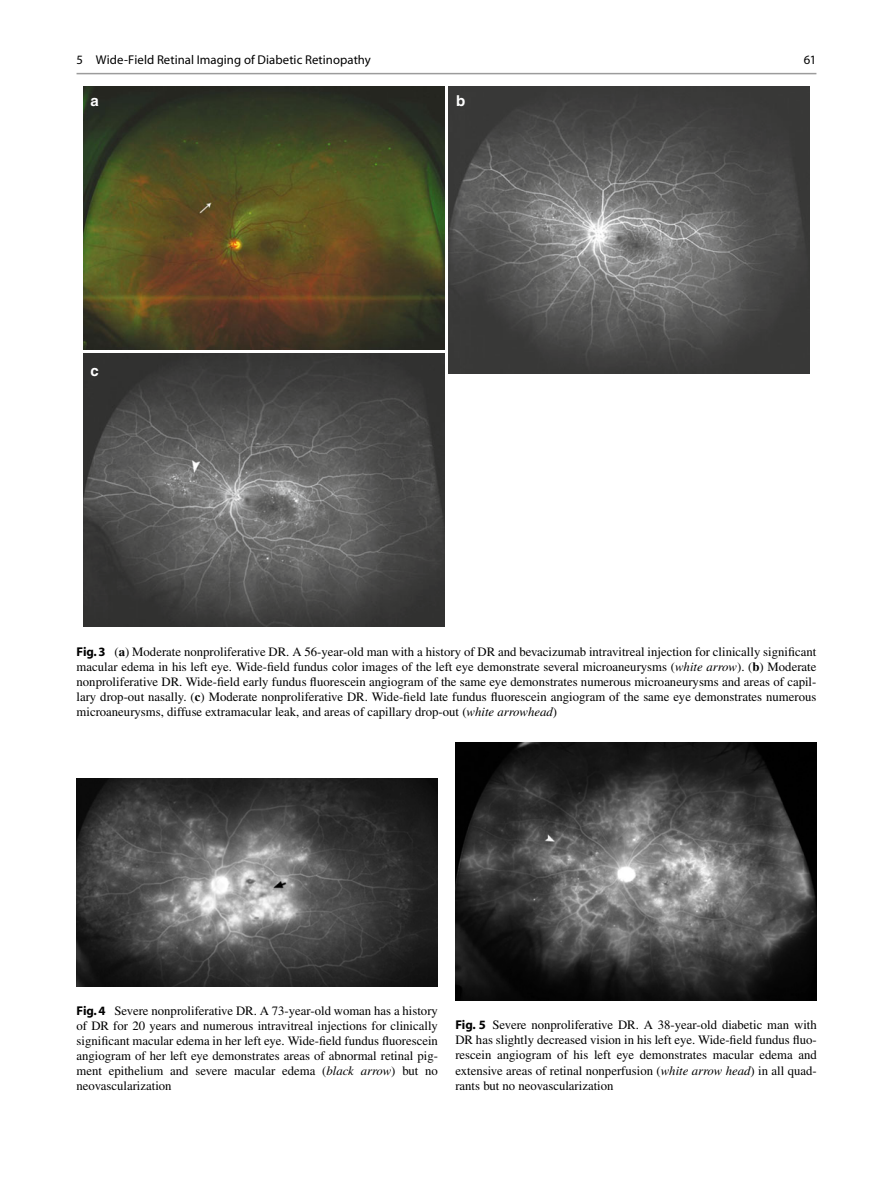
<style>
.page{position:relative;width:893px;height:1187px;background:#fff}
.page>*{position:absolute;margin:0;border:0;box-sizing:border-box;transform-origin:0 0}
.t1{font:700 15px "Lndqxv Helvetica";color:#fff}
.t2{font:12.75px/15px "Vmtvbf Times";color:#000;text-align:justify}
.t3{font:12.75px "Fwmsrp Myriad";letter-spacing:.005em;color:#000}
.s1{font-family:"Mvljqj Myriad";font-weight:700}
.s2{font-family:"Fxctxk Times";font-weight:700}
.s3{font-family:"Nwdwrm Times";font-style:italic}
</style>
<div class="page">
<img style="left:449px;top:87px;width:361px;height:286px">
<img style="left:83px;top:353px;width:361px;height:273px">
<img style="left:83px;top:87px;width:361px;height:262px">
<img style="left:77px;top:778px;width:361px;height:208px">
<img style="left:455px;top:742px;width:362px;height:258px">
<hr style="left:77px;top:73px;width:739px;height:1px;background:#9c9c9c">
<p class="t3" style="left:77px;top:55px;width:296px">5 Wide-Field Retinal Imaging of Diabetic Retinopathy</p>
<p class="t1" style="left:90px;top:92px;width:10px">a</p>
<p class="t1" style="left:456px;top:92px;width:11px">b</p>
<p class="t1" style="left:90px;top:361px;width:10px">c</p>
<p class="t3" style="left:804px;top:55px;width:14px">61</p>
<p class="t2" style="left:77px;top:645px;width:741px"><span class="s1">Fig. 3</span> ( <span class="s2">a</span> ) Moderate nonproliferative DR. A 56-year-old man with a history of DR and bevacizumab intravitreal injection for clinically significant macular edema in his left eye. Wide-field fundus color images of the left eye demonstrate several microaneurysms ( <span class="s3">white arrow</span> ). ( <span class="s2">b</span> ) Moderate nonproliferative DR. Wide-field early fundus fluorescein angiogram of the same eye demonstrates numerous microaneurysms and areas of capil&shy;lary drop-out nasally. ( <span class="s2">c</span> ) Moderate nonproliferative DR. Wide-field late fundus fluorescein angiogram of the same eye demonstrates numerous microaneurysms, diffuse extramacular leak, and areas of capillary drop-out ( <span class="s3">white arrowhead</span> )</p>
<p class="t2" style="left:77px;top:1004px;width:363px"><span class="s1">Fig. 4</span> Severe nonproliferative DR. A 73-year-old woman has a history of DR for 20 years and numerous intravitreal injections for clinically significant macular edema in her left eye. Wide-field fundus fluorescein angiogram of her left eye demonstrates areas of abnormal retinal pig&shy;ment epithelium and severe macular edema ( <span class="s3">black arrow</span> ) but no neovascularization</p>
<p class="t2" style="left:455px;top:1018px;width:363px"><span class="s1">Fig. 5</span> Severe nonproliferative DR. A 38-year-old diabetic man with DR has slightly decreased vision in his left eye. Wide-field fundus fluo&shy;rescein angiogram of his left eye demonstrates macular edema and extensive areas of retinal nonperfusion ( <span class="s3">white arrow head</span> ) in all quad&shy;rants but no neovascularization</p>
</div>
